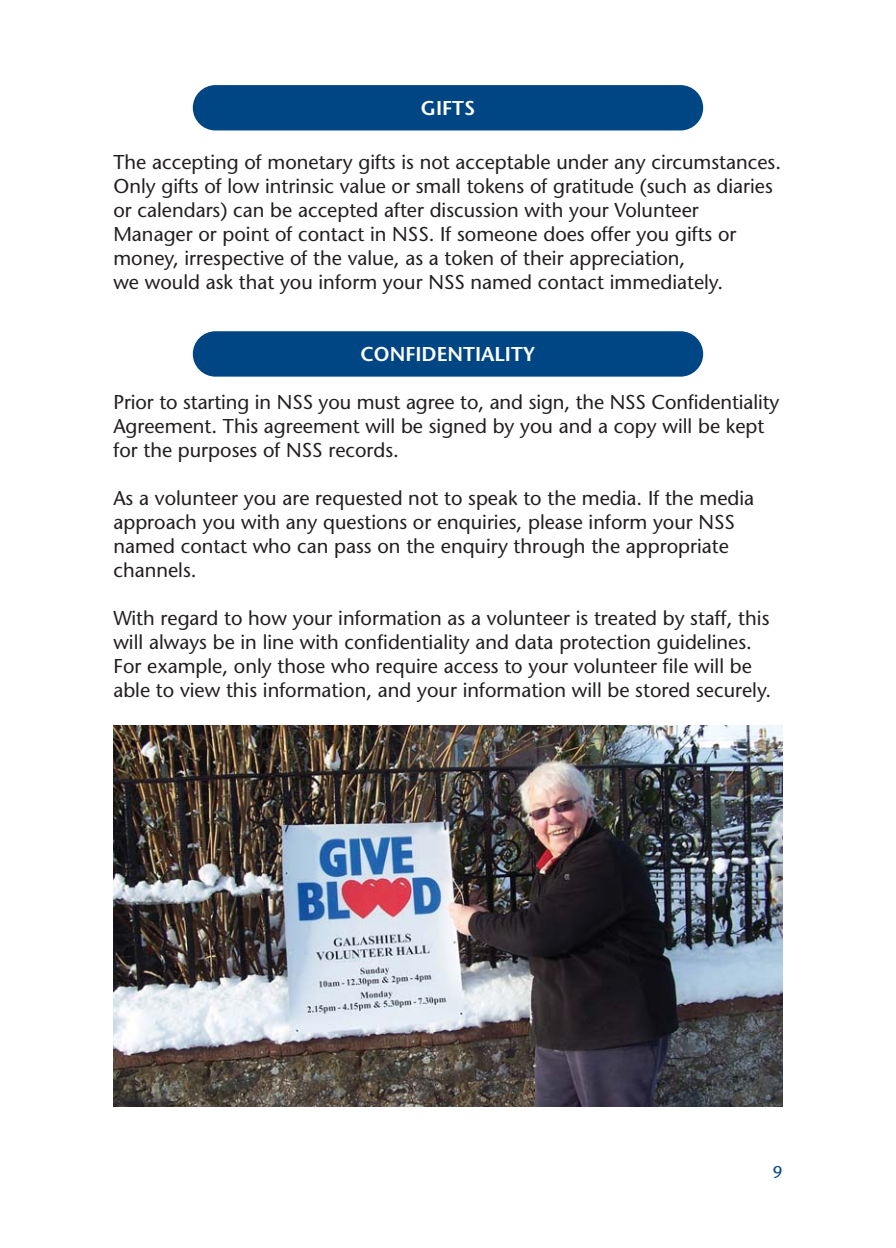
<style>
.page{position:relative;width:896px;height:1248px;background:#fff}
.page>*{position:absolute;margin:0;border:0;box-sizing:border-box;transform-origin:0 0}
.t1{font:20px/24px "Stone Sans";color:#231f20}
.t2{font:600 20px "Stone Sans";color:#fff}
.t3{font:17px "Stone Sans";color:#004685}
</style>
<div class="page">
<div style="left:193px;top:85px;width:510px;height:45px;background:#004685;border-radius:23px"></div>
<div style="left:193px;top:331px;width:510px;height:45px;background:#004685;border-radius:23px"></div>
<img style="left:113px;top:725px;width:669px;height:381px">
<p class="t2" style="left:421px;top:100px;width:56px">GIFTS</p>
<p class="t1" style="left:113px;top:152px;width:669px">The accepting of monetary gifts is not acceptable under any circumstances.<br>Only gifts of low intrinsic value or small tokens of gratitude (such as diaries or calendars) can be accepted after discussion with your Volunteer Manager or point of contact in NSS. If someone does offer you gifts or money, irrespective of the value, as a token of their appreciation,<br>we would ask that you inform your NSS named contact immediately.</p>
<p class="t2" style="left:360px;top:346px;width:176px">CONFIDENTIALITY</p>
<p class="t1" style="left:113px;top:392px;width:667px">Prior to starting in NSS you must agree to, and sign, the NSS Confidentiality<br>Agreement. This agreement will be signed by you and a copy will be kept for the purposes of NSS records.</p>
<p class="t1" style="left:113px;top:488px;width:642px">As a volunteer you are requested not to speak to the media. If the media approach you with any questions or enquiries, please inform your NSS named contact who can pass on the enquiry through the appropriate channels.</p>
<p class="t1" style="left:113px;top:608px;width:659px">With regard to how your information as a volunteer is treated by staff, this will always be in line with confidentiality and data protection guidelines.<br>For example, only those who require access to your volunteer file will be able to view this information, and your information will be stored securely.</p>
<p class="t3" style="left:773px;top:1165px;width:11px">9</p>
</div>
